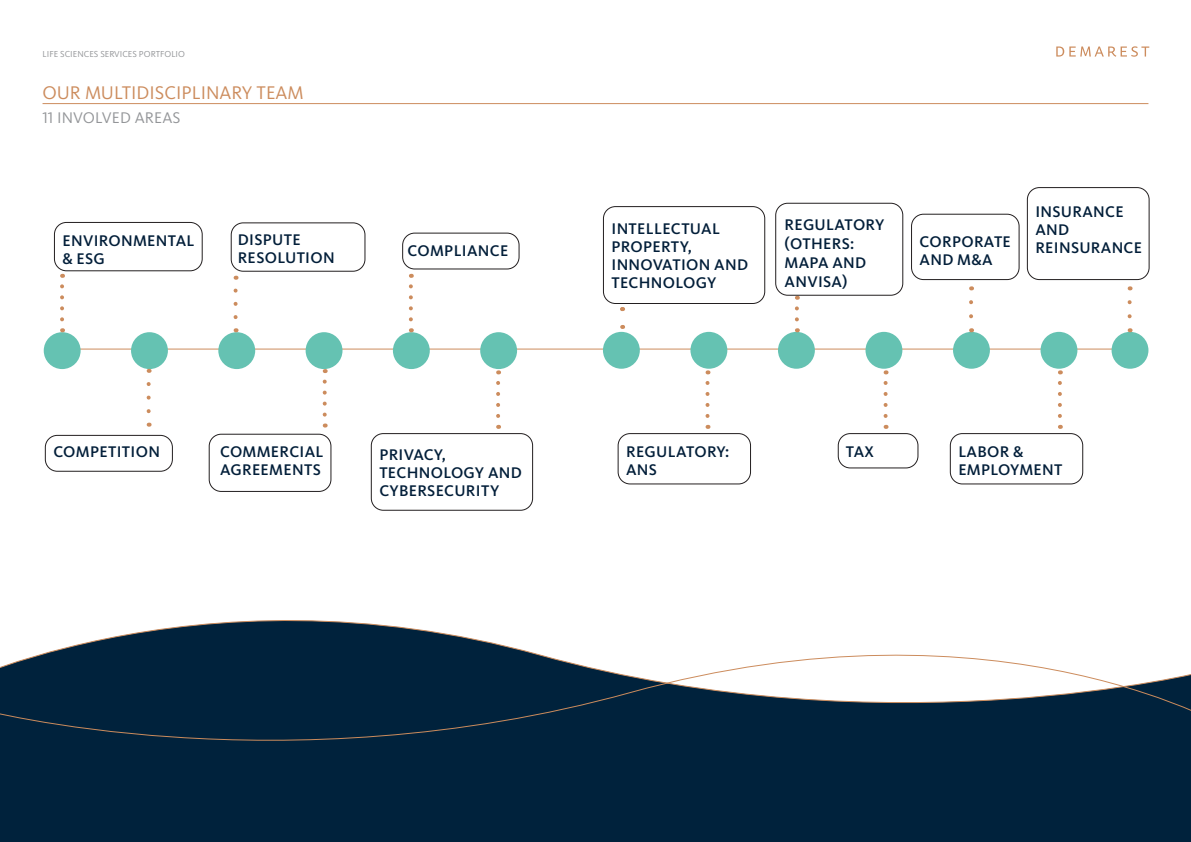
<style>
.page{position:relative;width:1191px;height:842px;background:#fff}
.page>*{position:absolute;margin:0;border:0;box-sizing:border-box;transform-origin:0 0}
.t1{font:19px "Kievit OT";color:#cc8c5d}
.t2{font:500 16px/18px "Kievit OT";letter-spacing:.02em;color:#021e39}
.t3{font:16px "Kievit OT";letter-spacing:.01em;color:#939598}
.t4{font:9px "Kievit OT";color:#939598}
</style>
<div class="page">
<div style="left:837px;top:433px;width:81px;height:35px;border:1px solid #231f20;border-radius:12px"></div>
<div style="left:949px;top:433px;width:134px;height:51px;border:1px solid #231f20;border-radius:12px"></div>
<div style="left:0;top:789px;width:1191px;height:53px;background:#00223c"></div>
<hr style="left:69px;top:349px;width:1046px;height:1px;background:#cc8c5d">
<hr style="left:43px;top:103px;width:1105px;height:1px;background:#cd8c5e">
<svg style="left:0;top:620px;width:1191px;height:169px"></svg>
<div style="left:44px;top:332px;width:37px;height:37px;background:#65c2b2;border-radius:50%"></div>
<div style="left:480px;top:332px;width:37px;height:37px;background:#65c2b2;border-radius:50%"></div>
<div style="left:131px;top:332px;width:37px;height:37px;background:#65c2b2;border-radius:50%"></div>
<div style="left:603px;top:332px;width:37px;height:37px;background:#65c2b2;border-radius:50%"></div>
<div style="left:218px;top:332px;width:37px;height:37px;background:#65c2b2;border-radius:50%"></div>
<div style="left:690px;top:332px;width:37px;height:37px;background:#65c2b2;border-radius:50%"></div>
<div style="left:306px;top:332px;width:36px;height:37px;background:#65c2b2;border-radius:50%"></div>
<div style="left:778px;top:332px;width:37px;height:37px;background:#65c2b2;border-radius:50%"></div>
<div style="left:393px;top:332px;width:37px;height:37px;background:#65c2b2;border-radius:50%"></div>
<div style="left:865px;top:332px;width:37px;height:37px;background:#65c2b2;border-radius:50%"></div>
<div style="left:953px;top:332px;width:37px;height:37px;background:#65c2b2;border-radius:50%"></div>
<div style="left:1111px;top:332px;width:37px;height:37px;background:#65c2b2;border-radius:50%"></div>
<div style="left:1040px;top:332px;width:37px;height:37px;background:#65c2b2;border-radius:50%"></div>
<svg style="left:60px;top:274px;width:4px;height:45px"></svg>
<svg style="left:233px;top:276px;width:4px;height:41px"></svg>
<svg style="left:409px;top:274px;width:4px;height:45px"></svg>
<svg style="left:620px;top:307px;width:4px;height:5px"></svg>
<svg style="left:795px;top:296px;width:4px;height:23px"></svg>
<svg style="left:969px;top:286px;width:4px;height:30px"></svg>
<svg style="left:1127px;top:286px;width:4px;height:30px"></svg>
<svg style="left:147px;top:369px;width:4px;height:42px"></svg>
<svg style="left:323px;top:369px;width:4px;height:46px"></svg>
<svg style="left:496px;top:370px;width:4px;height:46px"></svg>
<svg style="left:705px;top:370px;width:4px;height:46px"></svg>
<svg style="left:883px;top:370px;width:4px;height:46px"></svg>
<svg style="left:1058px;top:370px;width:4px;height:46px"></svg>
<div style="left:54px;top:222px;width:149px;height:49px;border:1px solid #231f20;border-radius:12px"></div>
<div style="left:231px;top:222px;width:134px;height:50px;border:1px solid #231f20;border-radius:12px"></div>
<div style="left:402px;top:233px;width:117px;height:36px;border:1px solid #231f20;border-radius:12px"></div>
<div style="left:371px;top:433px;width:162px;height:78px;border:1px solid #231f20;border-radius:12px"></div>
<div style="left:617px;top:433px;width:134px;height:51px;border:1px solid #231f20;border-radius:12px"></div>
<div style="left:911px;top:214px;width:108px;height:66px;border:1px solid #231f20;border-radius:12px"></div>
<div style="left:1026px;top:187px;width:123px;height:93px;border:1px solid #231f20;border-radius:12px"></div>
<div style="left:603px;top:206px;width:162px;height:98px;border:1px solid #231f20;border-radius:12px"></div>
<div style="left:775px;top:203px;width:128px;height:93px;border:1px solid #231f20;border-radius:12px"></div>
<div style="left:45px;top:435px;width:128px;height:37px;border:1px solid #231f20;border-radius:12px"></div>
<div style="left:209px;top:434px;width:122px;height:58px;border:1px solid #231f20;border-radius:12px"></div>
<svg style="left:1056px;top:46px;width:93px;height:11px"></svg>
<p class="t4" style="left:43px;top:49px;width:144px">LIFE SCIENCES SERVICES PORTFOLIO</p>
<p class="t1" style="left:43px;top:82px;width:263px">OUR MULTIDISCIPLINARY TEAM</p>
<p class="t3" style="left:43px;top:108px;width:140px">11 INVOLVED AREAS</p>
<p class="t2" style="left:62px;top:232px;width:134px">ENVIRONMENTAL &amp; ESG</p>
<p class="t2" style="left:238px;top:230px;width:98px">DISPUTE<br>RESOLUTION</p>
<p class="t2" style="left:407px;top:242px;width:102px">COMPLIANCE</p>
<p class="t2" style="left:611px;top:220px;width:138px">INTELLECTUAL<br>PROPERTY,<br>INNOVATION AND<br>TECHNOLOGY</p>
<p class="t2" style="left:784px;top:216px;width:101px;line-height:19px">REGULATORY (OTHERS:<br>MAPA AND<br>ANVISA)</p>
<p class="t2" style="left:919px;top:233px;width:93px">CORPORATE<br>AND M&amp;A</p>
<p class="t2" style="left:1035px;top:202px;width:108px">INSURANCE<br>AND<br>REINSURANCE</p>
<p class="t2" style="left:53px;top:442px;width:108px">COMPETITION</p>
<p class="t2" style="left:220px;top:442px;width:105px">COMMERCIAL<br>AGREEMENTS</p>
<p class="t2" style="left:379px;top:446px;width:144px">PRIVACY,<br>TECHNOLOGY AND<br>CYBERSECURITY</p>
<p class="t2" style="left:626px;top:442px;width:105px">REGULATORY:<br>ANS</p>
<p class="t2" style="left:846px;top:442px;width:30px">TAX</p>
<p class="t2" style="left:958px;top:442px;width:106px">LABOR &amp;<br>EMPLOYMENT</p>
</div>
